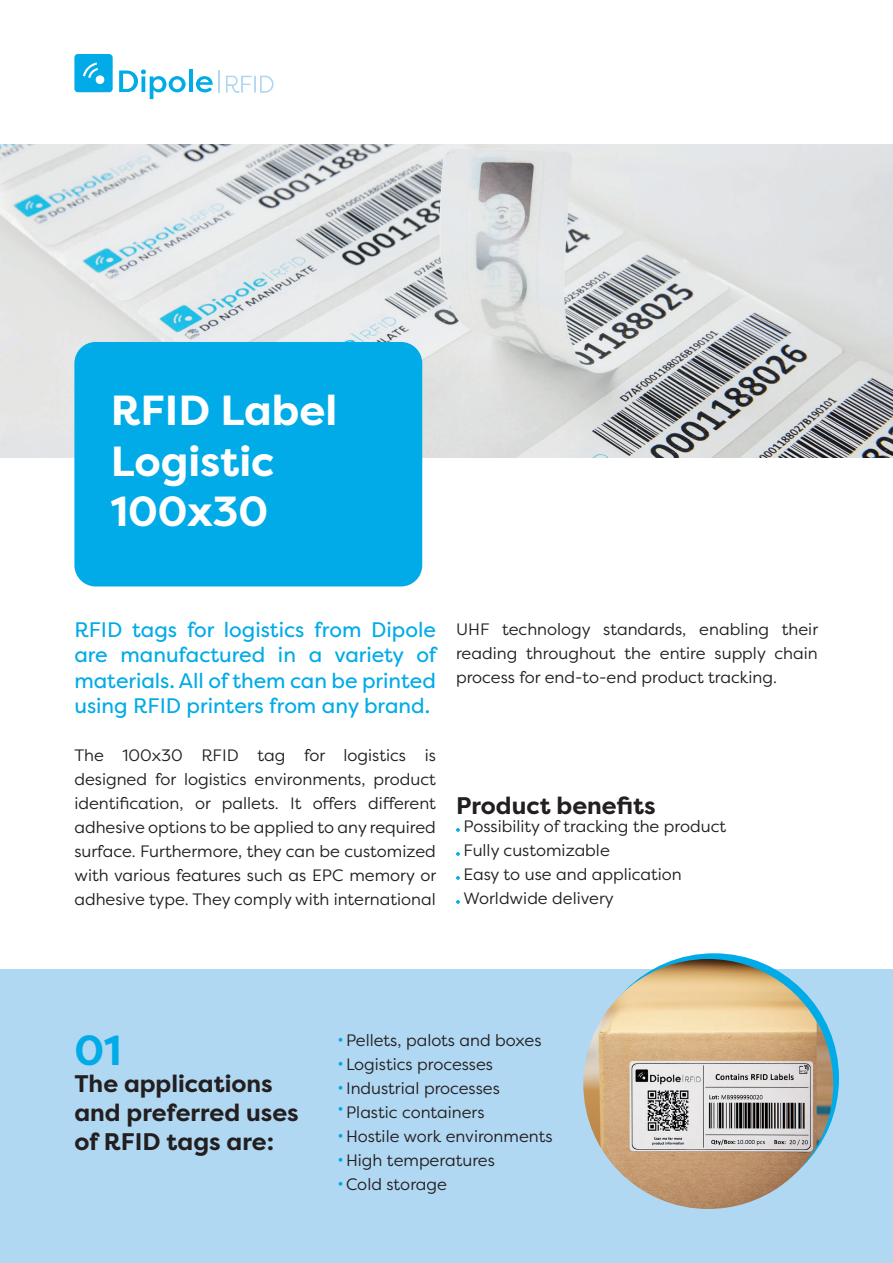
<style>
.page{position:relative;width:893px;height:1263px;background:#fff}
.page>*{position:absolute;margin:0;border:0;box-sizing:border-box;transform-origin:0 0}
.t1{font:700 42px/50.4px "Filson Pro";color:#fff}
.t2{font:700 42px "Filson Pro";color:#00abe7}
.t3{font:700 24px/28.8px "Filson Pro";color:#231f20}
.t4{font:21px/25.2px "Filson Pro";color:#00abe7;text-align:justify}
.t5{font:16.5px/24px "Filson Pro";color:#231f20;text-align:justify}
</style>
<div class="page">
<img style="left:0;top:145px;width:893px;height:313px">
<div style="left:0;top:969px;width:893px;height:294px;background:#b1d8f2"></div>
<div style="left:74px;top:342px;width:348px;height:244px;background:#00abe7;border-radius:21px"></div>
<svg style="left:339px;top:1038px;width:3px;height:4px"></svg>
<svg style="left:339px;top:1062px;width:3px;height:4px"></svg>
<svg style="left:339px;top:1086px;width:3px;height:4px"></svg>
<svg style="left:339px;top:1107px;width:3px;height:4px"></svg>
<svg style="left:339px;top:1134px;width:3px;height:4px"></svg>
<svg style="left:339px;top:1158px;width:3px;height:4px"></svg>
<svg style="left:339px;top:1182px;width:3px;height:4px"></svg>
<svg style="left:119px;top:69px;width:67px;height:30px"></svg>
<hr style="left:189px;top:70px;width:4px;height:22px;background:#00abe7">
<svg style="left:74px;top:54px;width:39px;height:38px"></svg>
<svg style="left:196px;top:70px;width:23px;height:22px"></svg>
<svg style="left:226px;top:76px;width:47px;height:17px"></svg>
<svg style="left:456px;top:828px;width:4px;height:4px"></svg>
<svg style="left:456px;top:852px;width:4px;height:4px"></svg>
<svg style="left:456px;top:876px;width:4px;height:4px"></svg>
<svg style="left:456px;top:900px;width:4px;height:4px"></svg>
<img style="left:583px;top:959px;width:242px;height:250px">
<img style="left:817px;top:1022px;width:16px;height:124px">
<h1 class="t1" style="left:111px;top:386px;width:228px">RFID Label<br>Logistic<br>100x30</h1>
<p class="t4" style="left:74px;top:617px;width:364px">RFID tags for logistics from Dipole are manufactured in a variety of materials. All of them can be printed using RFID printers from any brand.</p>
<p class="t5" style="left:74px;top:742px;width:363px">The 100x30 RFID tag for logistics is designed for logistics environments, product identification, or pallets. It offers different adhesive options to be applied to any required surface. Furthermore, they can be customized with various features such as EPC memory or adhesive type. They comply with international</p>
<p class="t5" style="left:456px;top:617px;width:364px">UHF technology standards, enabling their reading throughout the entire supply chain process for end-to-end product tracking.</p>
<h2 class="t3" style="left:456px;top:791px;width:201px">Product benefits</h2>
<p class="t5" style="left:464px;top:814px;width:264px;text-align:left">Possibility of tracking the product<br>Fully customizable<br>Easy to use and application<br>Worldwide delivery</p>
<h1 class="t2" style="left:74px;top:1023px;width:48px">01</h1>
<h2 class="t3" style="left:74px;top:1070px;width:226px">The applications and preferred uses of RFID tags are:</h2>
<p class="t5" style="left:346px;top:1028px;width:208px;text-align:left">Pellets, palots and boxes<br>Logistics processes<br>Industrial processes<br>Plastic containers<br>Hostile work environments<br>High temperatures<br>Cold storage</p>
</div>
